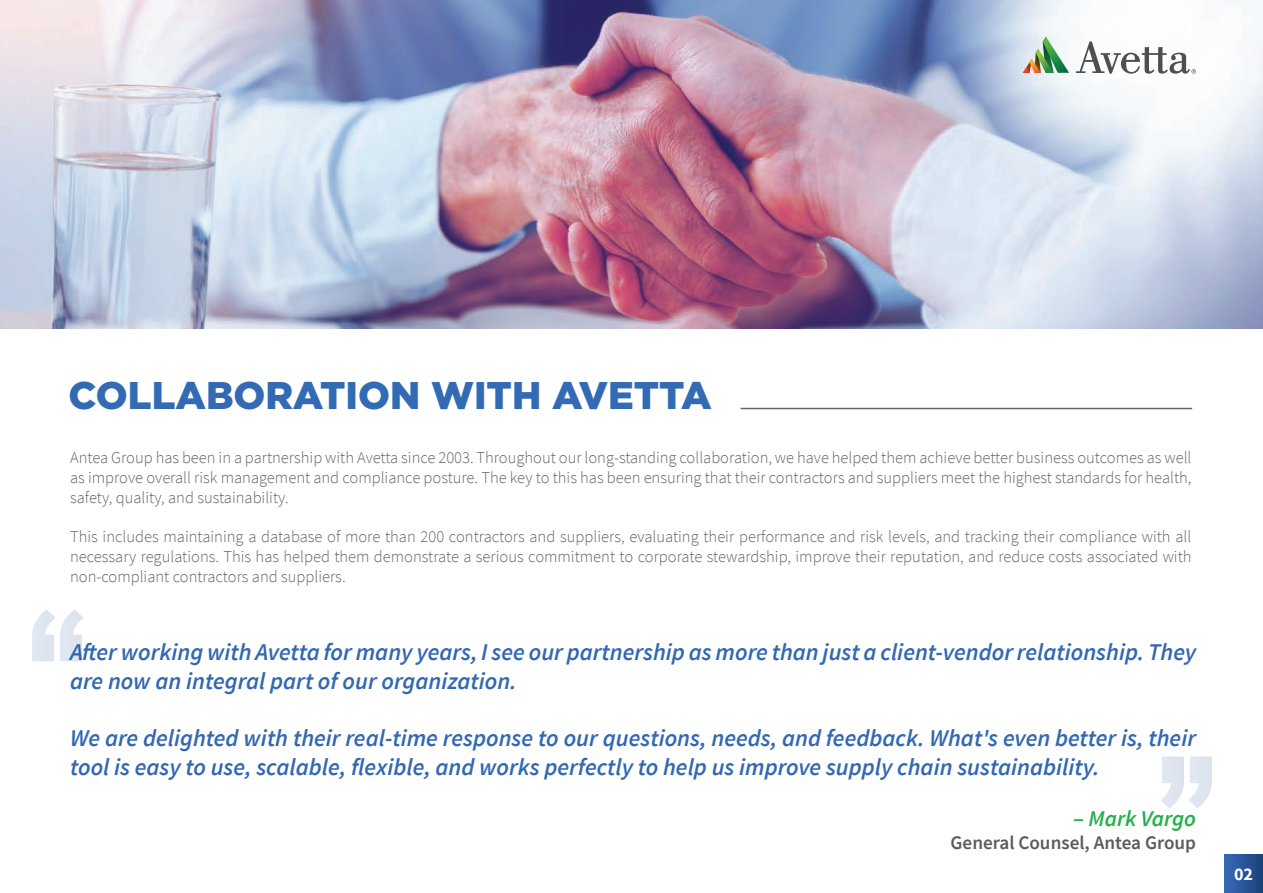
<style>
.page{position:relative;width:1263px;height:893px;background:#fff}
.page>*{position:absolute;margin:0;border:0;box-sizing:border-box;transform-origin:0 0}
.t1{font:900 38.55px "Gotham";color:#336ab4}
.t2{font:italic 600 24px/28.8px "Source Sans Pro";color:#3368b2}
.t3{font:italic 600 22.5px "Source Sans Pro";color:#23b14b}
.t4{font:600 19.2px "Source Sans Pro";color:#5b5b5b}
.t5{font:700 18px "Source Sans Pro";color:#fff}
.t6{font:300 16.5px/19.8px "Source Sans Pro";color:#626568;text-align:justify}
.s1{font-style:normal;font-size:22.65px}
</style>
<div class="page">
<img style="left:0;top:0;width:1263px;height:328px">
<div style="left:1224px;top:854px;width:39px;height:39px;background:linear-gradient(to right,#396aba,#194079)"></div>
<svg style="left:1023px;top:37px;width:46px;height:36px"></svg>
<svg style="left:1076px;top:41px;width:120px;height:33px"></svg>
<hr style="left:741px;top:408px;width:451px;height:1px;background:#626568">
<svg style="left:32px;top:609px;width:51px;height:52px"></svg>
<svg style="left:1161px;top:756px;width:51px;height:52px"></svg>
<h1 class="t1" style="left:69px;top:373px;width:645px">COLLABORATION WITH AVETTA</h1>
<p class="t6" style="left:70px;top:448px;width:1123px">Antea Group has been in a partnership with Avetta since 2003. Throughout our long-standing collaboration, we have helped them achieve better business outcomes as well as improve overall risk management and compliance posture. The key to this has been ensuring that their contractors and suppliers meet the highest standards for health, safety, quality, and sustainability.</p>
<p class="t6" style="left:70px;top:527px;width:1123px">This includes maintaining a database of more than 200 contractors and suppliers, evaluating their performance and risk levels, and tracking their compliance with all necessary regulations. This has helped them demonstrate a serious commitment to corporate stewardship, improve their reputation, and reduce costs associated with non-compliant contractors and suppliers.</p>
<h2 class="t2" style="left:70px;top:637px;width:1127px">After working with Avetta for many years, I see our partnership as more than just a client-vendor relationship. They are now an integral part of our organization.</h2>
<h2 class="t2" style="left:70px;top:723px;width:1127px">We are delighted with their real-time response to our questions, needs, and feedback. What's even better is, their tool is easy to use, scalable, flexible, and works perfectly to help us improve supply chain sustainability.</h2>
<h3 class="t3" style="left:1073px;top:804px;width:124px"><span class="s1">–</span> Mark Vargo</h3>
<p class="t4" style="left:950px;top:830px;width:247px">General Counsel, Antea Group</p>
<p class="t5" style="left:1234px;top:862px;width:21px">02</p>
</div>
